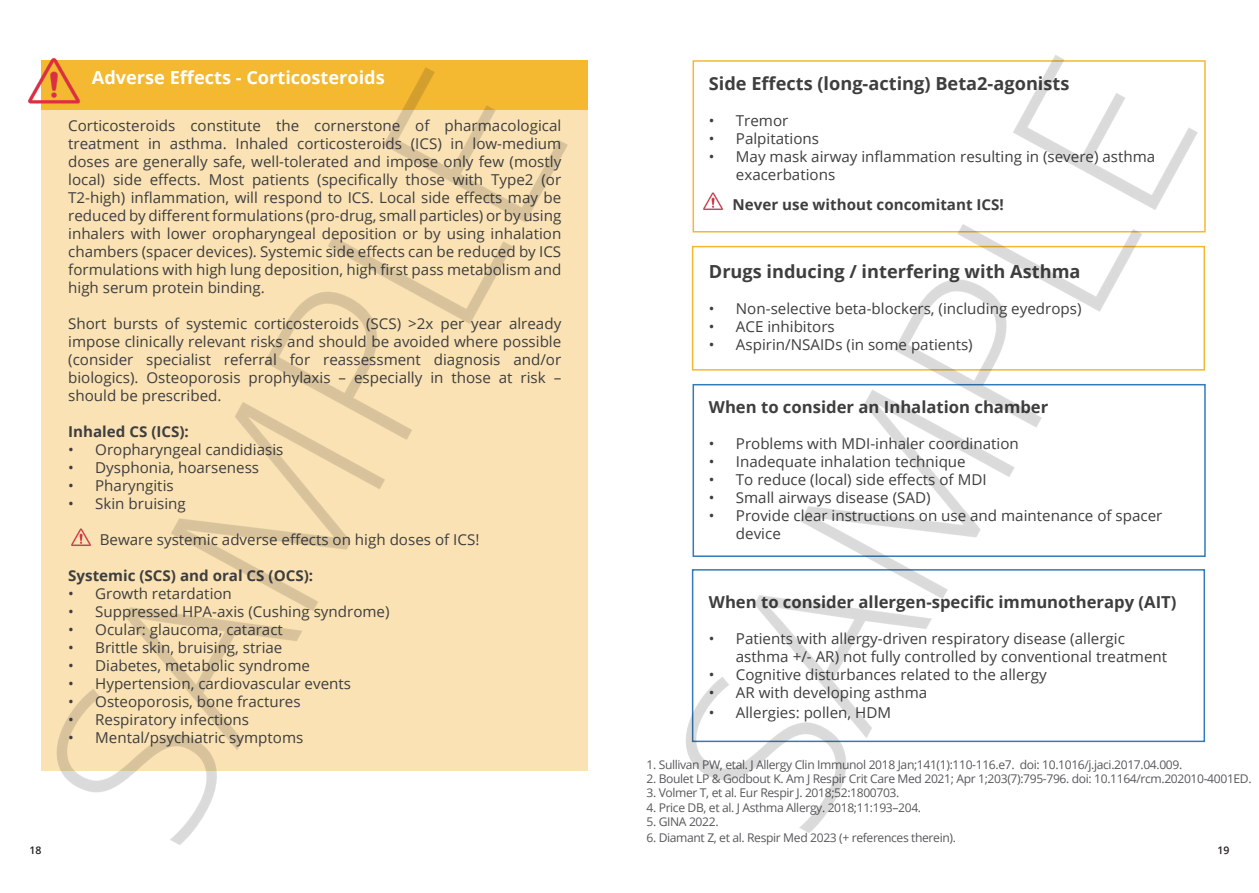
<style>
.page{position:relative;width:1259px;height:893px;background:#fff}
.page>*{position:absolute;margin:0;border:0;box-sizing:border-box;transform-origin:0 0}
.t1{font:700 18px "Open Sans";color:#3e3e3f}
.t2{font:700 18px "Open Sans";color:#fff}
.t3{font:700 16.5px "Open Sans";color:#3e3e3f}
.t4{font:15px/18px "Open Sans";color:#3e3e3f}
.t5{font:700 15px "Open Sans";color:#3e3e3f}
.t6{font:12px "Open Sans";letter-spacing:-.03em;color:#57585a}
.t7{font:600 10.5px "Open Sans";color:#231f20}
</style>
<div class="page">
<img style="left:28px;top:58px;width:560px;height:787px">
<img style="left:686px;top:55px;width:520px;height:778px">
<p class="t2" style="left:92px;top:65px;width:294px">Adverse Effects - Corticosteroids</p>
<p class="t4" style="left:68px;top:116px;width:494px;text-align:justify">Corticosteroids constitute the cornerstone of pharmacological treatment in asthma. Inhaled corticosteroids (ICS) in low-medium doses are generally safe, well-tolerated and impose only few (mostly local) side effects. Most patients (specifically those with Type2 (or T2-high) inflammation, will respond to ICS. Local side effects may be reduced by different formulations (pro-drug, small particles) or by using inhalers with lower oropharyngeal deposition or by using inhalation chambers (spacer devices). Systemic side effects can be reduced by ICS formulations with high lung deposition, high first pass metabolism and high serum protein binding.</p>
<p class="t4" style="left:68px;top:314px;width:494px;text-align:justify">Short bursts of systemic corticosteroids (SCS) &gt;2x per year already impose clinically relevant risks and should be avoided where possible (consider specialist referral for reassessment diagnosis and/or biologics). Osteoporosis prophylaxis – especially in those at risk – should be prescribed.</p>
<p class="t5" style="left:68px;top:421px;width:122px">Inhaled CS (ICS):</p>
<p class="t4" style="left:68px;top:440px;width:217px">• Oropharyngeal candidiasis</p>
<p class="t4" style="left:68px;top:458px;width:192px">• Dysphonia, hoarseness</p>
<p class="t4" style="left:68px;top:476px;width:107px">• Pharyngitis</p>
<p class="t4" style="left:68px;top:494px;width:119px">• Skin bruising</p>
<p class="t4" style="left:100px;top:530px;width:381px">Beware systemic adverse effects on high doses of ICS!</p>
<p class="t5" style="left:68px;top:565px;width:246px">Systemic (SCS) and oral CS (OCS):</p>
<p class="t4" style="left:68px;top:584px;width:165px">• Growth retardation</p>
<p class="t4" style="left:68px;top:602px;width:323px">• Suppressed HPA-axis (Cushing syndrome)</p>
<p class="t4" style="left:68px;top:620px;width:216px">• Ocular: glaucoma, cataract</p>
<p class="t4" style="left:68px;top:638px;width:216px">• Brittle skin, bruising, striae</p>
<p class="t4" style="left:68px;top:656px;width:243px">• Diabetes, metabolic syndrome</p>
<p class="t4" style="left:68px;top:674px;width:284px">• Hypertension, cardiovascular events</p>
<p class="t4" style="left:68px;top:692px;width:234px">• Osteoporosis, bone fractures</p>
<p class="t4" style="left:68px;top:710px;width:182px">• Respiratory infections</p>
<p class="t4" style="left:68px;top:728px;width:237px">• Mental/psychiatric symptoms</p>
<p class="t1" style="left:709px;top:71px;width:362px">Side Effects (long-acting) Beta2-agonists</p>
<p class="t4" style="left:709px;top:111px;width:81px">• Tremor</p>
<p class="t4" style="left:709px;top:129px;width:112px">• Palpitations</p>
<p class="t4" style="left:736px;top:147px;width:421px;text-indent:-27px">• May mask airway inflammation resulting in (severe) asthma exacerbations</p>
<p class="t5" style="left:732px;top:194px;width:273px">Never use without concomitant ICS!</p>
<p class="t1" style="left:709px;top:258px;width:373px">Drugs inducing / interfering with Asthma</p>
<p class="t4" style="left:709px;top:299px;width:374px">• Non-selective beta-blockers, (including eyedrops)</p>
<p class="t4" style="left:709px;top:317px;width:127px">• ACE inhibitors</p>
<p class="t4" style="left:709px;top:335px;width:265px">• Aspirin/NSAIDs (in some patients)</p>
<p class="t3" style="left:709px;top:395px;width:341px">When to consider an Inhalation chamber</p>
<p class="t4" style="left:709px;top:434px;width:311px">• Problems with MDI-inhaler coordination</p>
<p class="t4" style="left:709px;top:452px;width:258px">• Inadequate inhalation technique</p>
<p class="t4" style="left:709px;top:470px;width:279px">• To reduce (local) side effects of MDI</p>
<p class="t4" style="left:709px;top:488px;width:223px">• Small airways disease (SAD)</p>
<p class="t4" style="left:736px;top:506px;width:428px;text-indent:-27px">• Provide clear instructions on use and maintenance of spacer device</p>
<p class="t3" style="left:709px;top:591px;width:469px">When to consider allergen-specific immunotherapy (AIT)</p>
<p class="t4" style="left:736px;top:630px;width:433px;text-indent:-27px">• Patients with allergy-driven respiratory disease (allergic asthma +/- AR) not fully controlled by conventional treatment</p>
<p class="t4" style="left:709px;top:666px;width:339px">• Cognitive disturbances related to the allergy</p>
<p class="t4" style="left:709px;top:684px;width:220px">• AR with developing asthma</p>
<p class="t4" style="left:709px;top:703px;width:184px">• Allergies: pollen, HDM</p>
<p class="t6" style="left:646px;top:756px;width:537px">1. Sullivan PW, etal. J Allergy Clin Immunol 2018 Jan;141(1):110-116.e7. doi: 10.1016/j.jaci.2017.04.009.</p>
<p class="t6" style="left:646px;top:770px;width:606px">2. Boulet LP &amp; Godbout K. Am J Respir Crit Care Med 2021; Apr 1;203(7):795-796. doi: 10.1164/rcm.202010-4001ED.</p>
<p class="t6" style="left:646px;top:785px;width:254px">3. Volmer T, et al. Eur Respir J. 2018;52:1800703.</p>
<p class="t6" style="left:646px;top:799px;width:276px">4. Price DB, et al. J Asthma Allergy. 2018;11:193–204.</p>
<p class="t6" style="left:646px;top:814px;width:74px">5. GINA 2022.</p>
<p class="t6" style="left:646px;top:830px;width:311px">6. Diamant Z, et al. Respir Med 2023 (+ references therein).</p>
<p class="t7" style="left:30px;top:843px;width:13px">18</p>
<p class="t7" style="left:1217px;top:843px;width:13px">19</p>
</div>
